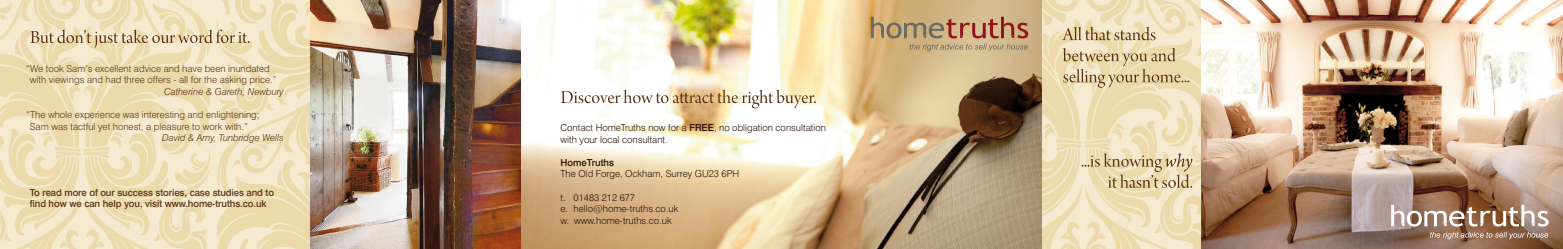
<style>
.page{position:relative;width:1563px;height:249px;background:#fff}
.page>*{position:absolute;margin:0;border:0;box-sizing:border-box;transform-origin:0 0}
.t1{font:300 9.62px/11.5px "Swiss 721 BT";color:#5a3214}
.t2{font:300 9.62px/11.5px "Swiss 721 BT";color:#24110a}
.t3{font:500 9.62px/11.5px "Swiss 721 BT";letter-spacing:-.01em;color:#5a3214}
.t4{font:italic 300 9.62px "Swiss 721 BT";color:#5a3214}
.t5{font:500 9.62px "Swiss 721 BT";color:#24110a}
.s1{font-weight:500}
</style>
<div class="page">
<svg style="left:1042px;top:0;width:159px;height:248px;background:#f0e1bc"></svg>
<img style="left:521px;top:0;width:521px;height:248px">
<img style="left:1201px;top:0;width:362px;height:248px">
<img style="left:0;top:0;width:521px;height:248px">
<svg style="left:871px;top:17px;width:157px;height:21px;background:#b8906e"></svg>
<svg style="left:909px;top:44px;width:119px;height:7px"></svg>
<svg style="left:1391px;top:204px;width:157px;height:34px;background:#a98c7b"></svg>
<svg style="left:1062px;top:27px;width:93px;height:13px"></svg>
<svg style="left:1062px;top:48px;width:127px;height:39px;background:#dac79f"></svg>
<svg style="left:1081px;top:153px;width:111px;height:34px;background:#dbc9a3"></svg>
<svg style="left:561px;top:89px;width:255px;height:19px"></svg>
<svg style="left:30px;top:29px;width:219px;height:19px;background:#dbcaa8"></svg>
<p class="t1" style="left:30px;top:62px;width:248px;text-indent:-4px">“We took Sam’s excellent advice and have been inundated with viewings and had three offers - all for the asking price.”</p>
<p class="t4" style="left:164px;top:85px;width:121px">Catherine &amp; Gareth, Newbury</p>
<p class="t1" style="left:30px;top:109px;width:231px;text-indent:-4px">“The whole experience was interesting and enlightening;<br>Sam was tactful yet honest, a pleasure to work with.”</p>
<p class="t4" style="left:162px;top:132px;width:123px">David &amp; Amy, Tunbridge Wells</p>
<p class="t3" style="left:30px;top:186px;width:246px">To read more of our success stories, case studies and to find how we can help you, visit www.home-truths.co.uk</p>
<p class="t2" style="left:560px;top:121px;width:267px">Contact HomeTruths now for a <span class="s1">free</span>, no obligation consultation with your local consultant.</p>
<p class="t5" style="left:560px;top:156px;width:55px">HomeTruths</p>
<p class="t2" style="left:560px;top:167px;width:180px">The Old Forge, Ockham, Surrey GU23 6PH</p>
<p class="t2" style="left:560px;top:191px;width:119px">t. 01483 212 677<br>e. hello@home-truths.co.uk w. www.home-truths.co.uk</p>
</div>
